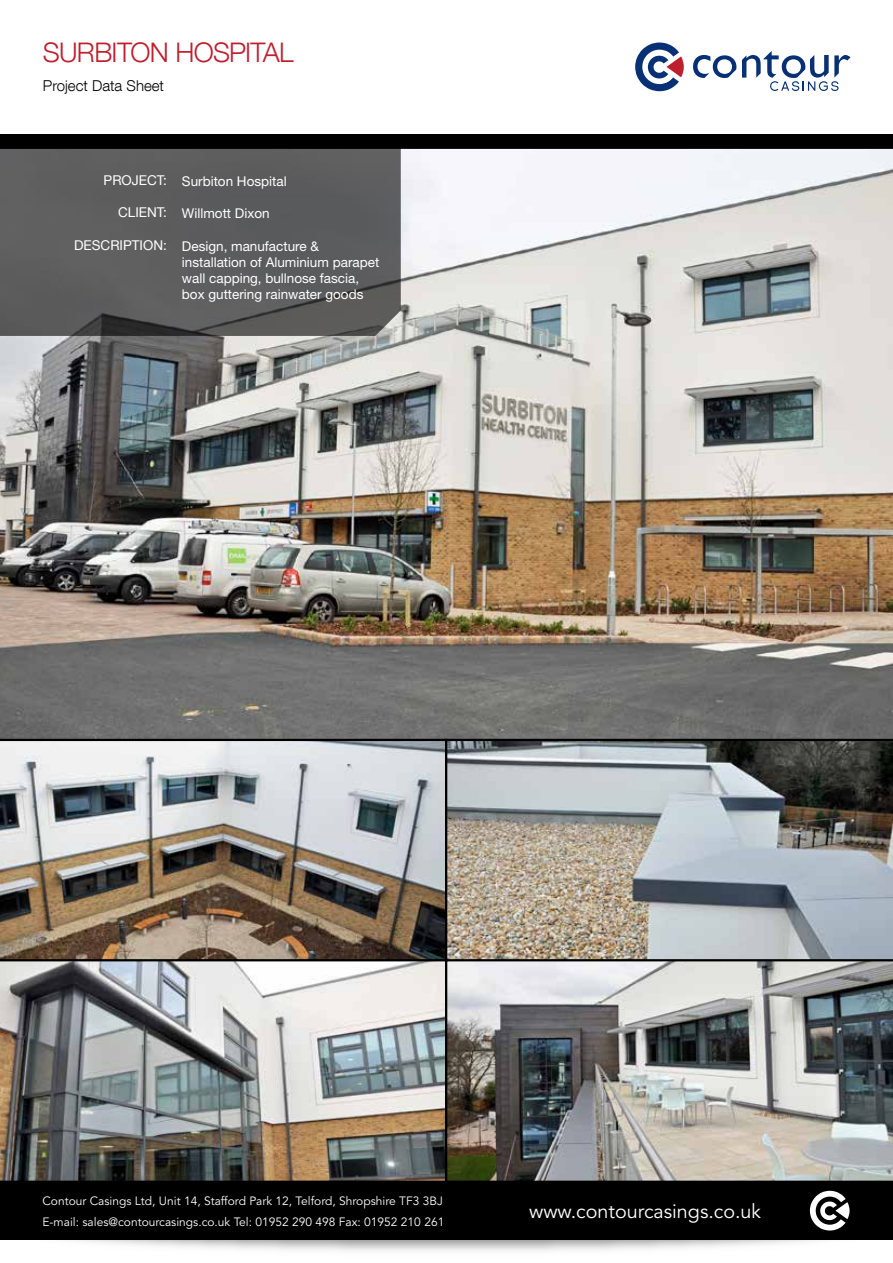
<style>
.page{position:relative;width:893px;height:1263px;background:#fff}
.page>*{position:absolute;margin:0;border:0;box-sizing:border-box;transform-origin:0 0}
.t1{font:300 27px "Helvetica Neue LT Com";letter-spacing:-.025em;color:#be1e2d}
.t2{font:19.8px "Avenir LT Std";color:#fff}
.t3{font:300 15px "Helvetica Neue LT Com";color:#000}
.t4{font:13.5px/16.2px "Helvetica Neue";color:#fff}
.t5{font:13.5px "Helvetica Neue LT Com";color:#fff}
.t6{font:12px/20.9px "Avenir LT Std";color:#fff}
</style>
<div class="page">
<svg style="left:693px;top:55px;width:43px;height:23px"></svg>
<svg style="left:635px;top:43px;width:49px;height:48px"></svg>
<svg style="left:742px;top:51px;width:108px;height:40px"></svg>
<div style="left:0;top:134px;width:893px;height:58px;background:#000"></div>
<img style="left:0;top:148px;width:893px;height:591px">
<div style="left:0;top:148px;width:401px;height:188px;background:#5d5d5e"></div>
<div style="left:0;top:1182px;width:893px;height:58px;background:#000"></div>
<svg style="left:810px;top:1191px;width:39px;height:39px"></svg>
<img style="left:0;top:739px;width:445px;height:220px">
<img style="left:445px;top:739px;width:448px;height:220px">
<img style="left:0;top:959px;width:445px;height:223px">
<img style="left:445px;top:959px;width:448px;height:223px">
<h1 class="t1" style="left:43px;top:36px;width:252px">Surbiton Hospital</h1>
<p class="t3" style="left:43px;top:77px;width:123px">Project Data Sheet</p>
<p class="t5" style="left:104px;top:172px;width:65px">PROJECT:</p>
<p class="t5" style="left:118px;top:204px;width:50px">CLIENT:</p>
<p class="t5" style="left:74px;top:237px;width:94px">DESCRIPTION:</p>
<p class="t4" style="left:182px;top:173px;width:106px">Surbiton Hospital</p>
<p class="t4" style="left:182px;top:205px;width:89px">Willmott Dixon</p>
<p class="t4" style="left:182px;top:238px;width:199px">Design, manufacture &amp; installation of Aluminium parapet wall capping, bullnose fascia, box guttering rainwater goods</p>
<p class="t6" style="left:43px;top:1190px;width:403px">Contour Casings Ltd, Unit 14, Stafford Park 12, Telford, Shropshire TF3 3BJ<br>E-mail: sales@contourcasings.co.uk Tel: 01952 290 498 Fax: 01952 210 261</p>
<h2 class="t2" style="left:529px;top:1200px;width:234px">www.contourcasings.co.uk</h2>
</div>
